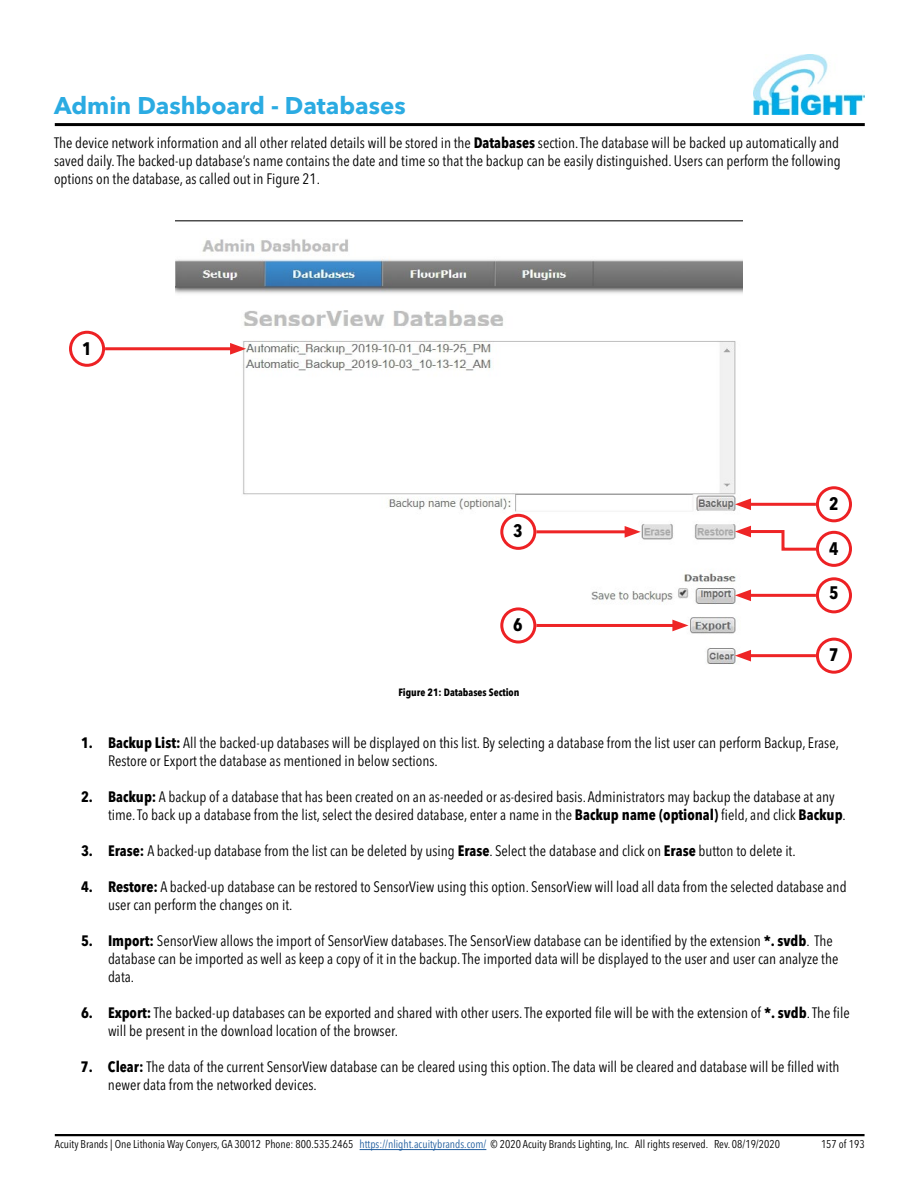
<style>
.page{position:relative;width:918px;height:1188px;background:#fff}
.page>*{position:absolute;margin:0;border:0;box-sizing:border-box;transform-origin:0 0}
.t1{font:700 24px "Avenir Next LT Pro";color:#2babe2}
.t2{font:700 condensed 18px "Avenir Next LT Pro";color:#000}
.t3{font:condensed 15px/18px "Avenir Next LT Pro";color:#000}
.t4{font:condensed 11.25px "Avenir Next LT Pro";color:#000}
.t5{font:700 condensed 10.5px "Avenir Next LT Pro";color:#000}
.s1{font-weight:700}
.s2{color:#215e9e}
</style>
<div class="page">
<hr style="left:55px;top:1134px;width:810px;height:2px;background:#000">
<hr style="left:360px;top:1149px;width:126px;height:1px;background:#215e9e">
<hr style="left:55px;top:123px;width:810px;height:3px;background:#000">
<img style="left:754px;top:54px;width:111px;height:60px">
<img style="left:176px;top:221px;width:566px;height:443px">
<div style="left:69px;top:331px;width:36px;height:36px;border:3px solid #ed2124;border-radius:50%"></div>
<hr style="left:105px;top:347px;width:131px;height:3px;background:#ee2526">
<svg style="left:230px;top:343px;width:16px;height:12px"></svg>
<div style="left:500px;top:514px;width:36px;height:36px;border:3px solid #ed2124;border-radius:50%"></div>
<hr style="left:536px;top:530px;width:94px;height:3px;background:#ee2526">
<svg style="left:625px;top:526px;width:16px;height:12px"></svg>
<div style="left:500px;top:607px;width:36px;height:37px;border:3px solid #ed2124;border-radius:50%"></div>
<hr style="left:536px;top:624px;width:142px;height:3px;background:#ee2526">
<svg style="left:672px;top:620px;width:16px;height:11px"></svg>
<div style="left:816px;top:486px;width:36px;height:36px;border:3px solid #ed2124;border-radius:50%"></div>
<hr style="left:745px;top:503px;width:71px;height:3px;background:#ee2526">
<svg style="left:735px;top:498px;width:16px;height:12px"></svg>
<div style="left:816px;top:531px;width:36px;height:36px;border:3px solid #ed2124;border-radius:50%"></div>
<svg style="left:735px;top:526px;width:85px;height:26px"></svg>
<div style="left:816px;top:577px;width:36px;height:36px;border:3px solid #ed2124;border-radius:50%"></div>
<hr style="left:745px;top:594px;width:71px;height:3px;background:#ee2526">
<svg style="left:735px;top:589px;width:16px;height:12px"></svg>
<div style="left:816px;top:638px;width:36px;height:36px;border:3px solid #ed2124;border-radius:50%"></div>
<hr style="left:745px;top:654px;width:71px;height:3px;background:#ee2526">
<svg style="left:735px;top:650px;width:16px;height:12px"></svg>
<h1 class="t1" style="left:54px;top:91px;width:353px">Admin Dashboard - Databases</h1>
<p class="t3" style="left:54px;top:134px;width:788px;text-align:justify">The device network information and all other related details will be stored in the <span class="s1">Databases</span> section. The database will be backed up automatically and saved daily. The backed-up database’s name contains the date and time so that the backup can be easily distinguished. Users can perform the following options on the database, as called out in Figure 21.</p>
<p class="t2" style="left:82px;top:337px;width:11px">1</p>
<p class="t2" style="left:513px;top:520px;width:11px">3</p>
<p class="t2" style="left:513px;top:613px;width:11px">6</p>
<p class="t5" style="left:398px;top:686px;width:123px">Figure 21: Databases Section</p>
<p class="t2" style="left:829px;top:492px;width:11px">2</p>
<p class="t2" style="left:829px;top:538px;width:11px">4</p>
<p class="t2" style="left:829px;top:582px;width:11px">5</p>
<p class="t2" style="left:829px;top:644px;width:11px">7</p>
<p class="t3" style="left:108px;top:734px;width:733px;text-indent:-27px"><span class="s1">1. Backup List:</span> All the backed-up databases will be displayed on this list. By selecting a database from the list user can perform Backup, Erase,<br>Restore or Export the database as mentioned in below sections.</p>
<p class="t3" style="left:108px;top:788px;width:739px;text-indent:-27px"><span class="s1">2. Backup:</span> A backup of a database that has been created on an as-needed or as-desired basis. Administrators may backup the database at any time. To back up a database from the list, select the desired database, enter a name in the <span class="s1">Backup name (optional)</span> field, and click <span class="s1">Backup</span>.</p>
<p class="t3" style="left:81px;top:842px;width:716px"><span class="s1">3. Erase:</span> A backed-up database from the list can be deleted by using <span class="s1">Erase</span>. Select the database and click on <span class="s1">Erase</span> button to delete it.</p>
<p class="t3" style="left:108px;top:878px;width:740px;text-indent:-27px"><span class="s1">4. Restore:</span> A backed-up database can be restored to SensorView using this option. SensorView will load all data from the selected database and user can perform the changes on it.</p>
<p class="t3" style="left:108px;top:932px;width:732px;text-indent:-27px"><span class="s1">5. Import:</span> SensorView allows the import of SensorView databases. The SensorView database can be identified by the extension <span class="s1">*. svdb</span>. The database can be imported as well as keep a copy of it in the backup. The imported data will be displayed to the user and user can analyze the data.</p>
<p class="t3" style="left:108px;top:1004px;width:743px;text-indent:-27px"><span class="s1">6. Export:</span> The backed-up databases can be exported and shared with other users. The exported file will be with the extension of <span class="s1">*. svdb</span>. The file will be present in the download location of the browser.</p>
<p class="t3" style="left:108px;top:1058px;width:733px;text-indent:-27px"><span class="s1">7. Clear:</span> The data of the current SensorView database can be cleared using this option. The data will be cleared and database will be filled with newer data from the networked devices.</p>
<p class="t4" style="left:55px;top:1138px;width:727px">Acuity Brands | One Lithonia Way Conyers, GA 30012 Phone: 800.535.2465 <span class="s2">https://nlight.acuitybrands.com/</span> © 2020 Acuity Brands Lighting, Inc. All rights reserved. Rev. 08/19/2020</p>
<p class="t4" style="left:821px;top:1138px;width:45px">157 of 193</p>
</div>
